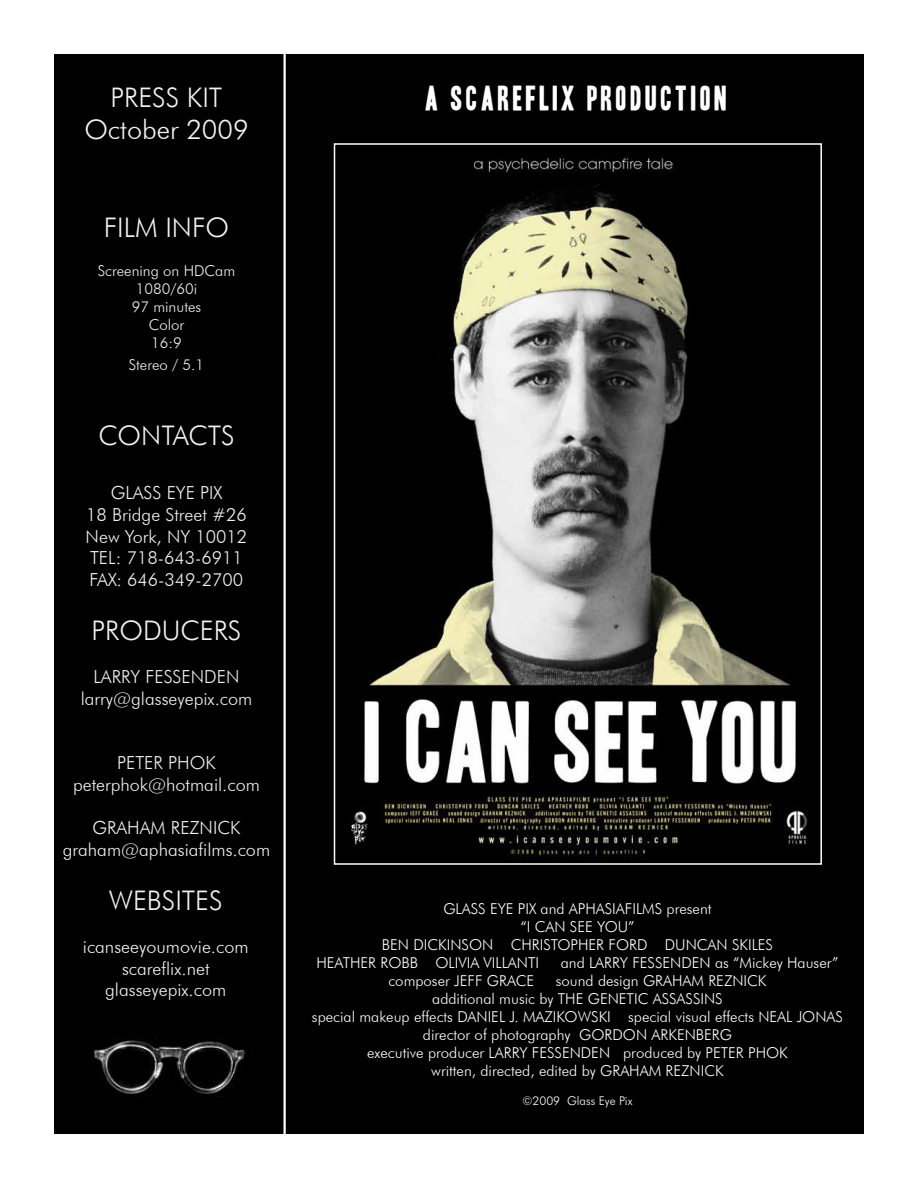
<style>
.page{position:relative;width:918px;height:1188px;background:#fff}
.page>*{position:absolute;margin:0;border:0;box-sizing:border-box;transform-origin:0 0}
.t1{font:30px "Headline One HPLHS";letter-spacing:.12em;color:#fff}
.t2{font:300 27px/32.4px "Futura BT";color:#f1f2f2;text-align:center}
.t3{font:300 18px/21.6px "Futura BT";color:#f1f2f2;text-align:center}
.t4{font:300 15px "Futura BT";color:#fff}
.t5{font:300 15px/18px "Futura BT";color:#f1f2f2;text-align:center}
.t6{font:300 12px "Futura BT";color:#fff}
</style>
<div class="page">
<div style="left:54px;top:54px;width:225px;height:1080px;background:#000"></div>
<div style="left:276px;top:54px;width:588px;height:1080px;background:#000"></div>
<hr style="left:284px;top:54px;width:2px;height:1080px;background:#fff">
<img style="left:351px;top:156px;width:457px;height:702px">
<div style="left:334px;top:143px;width:488px;height:722px;border:2px solid #fff"></div>
<img style="left:94px;top:1038px;width:151px;height:56px">
<h2 class="t2" style="left:84px;top:81px;width:166px">PRESS KIT<br>October 2009</h2>
<h2 class="t2" style="left:104px;top:210px;width:127px">FILM INFO</h2>
<p class="t5" style="left:98px;top:262px;width:139px">Screening on HDCam<br>1080/60i<br>97 minutes<br>Color<br>16:9</p>
<p class="t5" style="left:129px;top:355px;width:77px">Stereo / 5.1</p>
<h2 class="t2" style="left:98px;top:419px;width:138px">CONTACTS</h2>
<p class="t3" style="left:86px;top:482px;width:163px">GLASS EYE PIX<br>18 Bridge Street #26<br>New York, NY 10012<br>TEL: 718-643-6911<br>FAX: 646-349-2700</p>
<h2 class="t2" style="left:92px;top:614px;width:151px">PRODUCERS</h2>
<p class="t3" style="left:81px;top:666px;width:173px">LARRY FESSENDEN larry@glasseyepix.com</p>
<p class="t3" style="left:73px;top:752px;width:188px">PETER PHOK peterphok@hotmail.com</p>
<p class="t3" style="left:63px;top:817px;width:209px">GRAHAM REZNICK graham@aphasiafilms.com</p>
<h2 class="t2" style="left:109px;top:884px;width:115px">WEBSITES</h2>
<p class="t3" style="left:83px;top:936px;width:167px">icanseeyoumovie.com scareflix.net glasseyepix.com</p>
<h1 class="t1" style="left:425px;top:84px;width:303px">A SCAREFLIX PRODUCTION</h1>
<p class="t4" style="left:443px;top:900px;width:270px">GLASS EYE PIX and APHASIAFILMS present</p>
<p class="t4" style="left:520px;top:918px;width:116px">“I CAN SEE YOU”</p>
<p class="t4" style="left:382px;top:936px;width:393px">BEN DICKINSON CHRISTOPHER FORD DUNCAN SKILES</p>
<p class="t4" style="left:316px;top:954px;width:224px">HEATHER ROBB OLIVIA VILLANTI</p>
<p class="t4" style="left:561px;top:954px;width:279px">and LARRY FESSENDEN as “Mickey Hauser”</p>
<p class="t4" style="left:388px;top:972px;width:147px">composer JEFF GRACE</p>
<p class="t4" style="left:556px;top:972px;width:212px">sound design GRAHAM REZNICK</p>
<p class="t4" style="left:432px;top:990px;width:292px">additional music by THE GENETIC ASSASSINS</p>
<p class="t4" style="left:312px;top:1008px;width:533px">special makeup effects DANIEL J. MAZIKOWSKI special visual effects NEAL JONAS</p>
<p class="t4" style="left:423px;top:1026px;width:311px">director of photography GORDON ARKENBERG</p>
<p class="t4" style="left:367px;top:1044px;width:422px">executive producer LARRY FESSENDEN produced by PETER PHOK</p>
<p class="t4" style="left:431px;top:1062px;width:294px">written, directed, edited by GRAHAM REZNICK</p>
<p class="t6" style="left:523px;top:1094px;width:111px">©2009 Glass Eye Pix</p>
</div>
